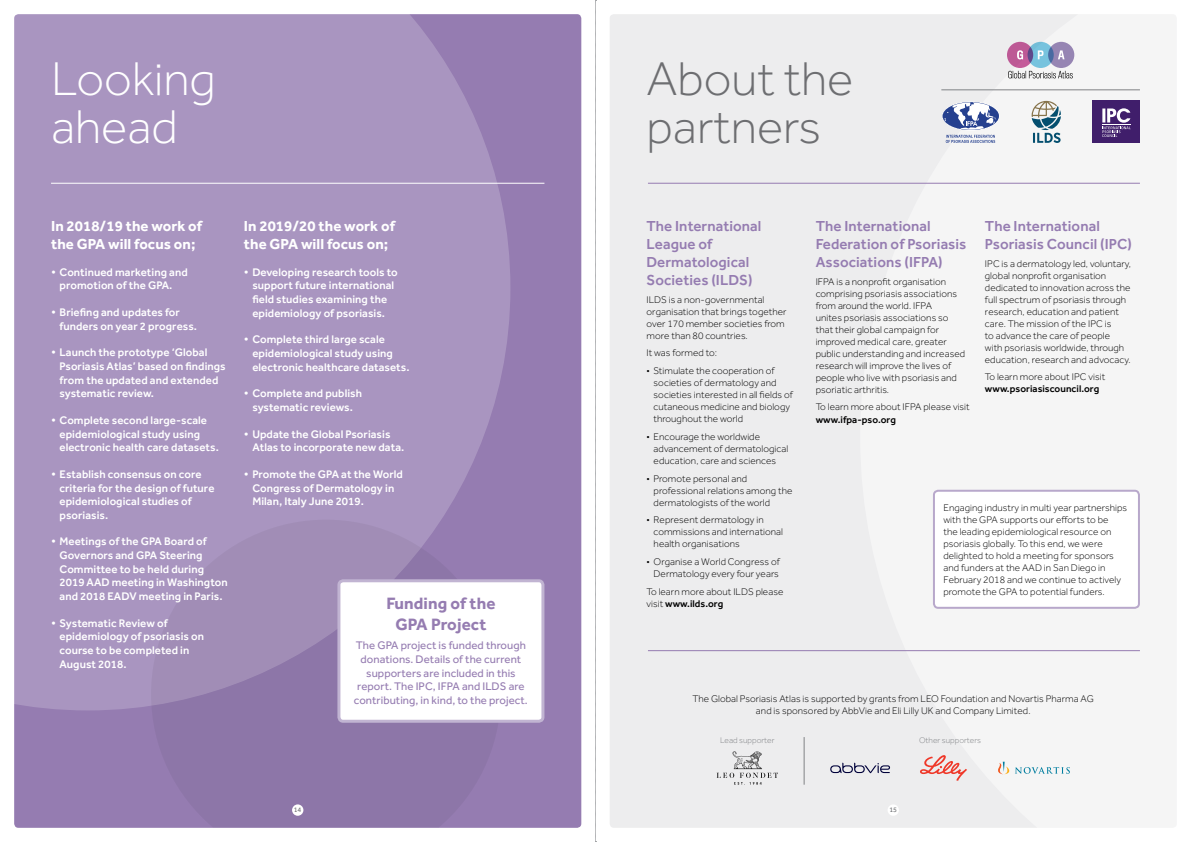
<style>
.page{position:relative;width:1191px;height:842px;background:#fff}
.page>*{position:absolute;margin:0;border:0;box-sizing:border-box;transform-origin:0 0}
.t1{font:300 49px/48px "Effra";color:#6d6e71}
.t2{font:300 49px/48px "Effra";color:#fff}
.t3{font:700 17px/20.4px "Effra";letter-spacing:.005em;color:#957cb1;text-align:center}
.t4{font:500 15px/18px "Effra";letter-spacing:.005em;color:#957cb1}
.t5{font:700 15px/18px "Effra";letter-spacing:.005em;color:#fff}
.t6{font:500 11.4px/13.7px "Effra";letter-spacing:.005em;color:#fff}
.t7{font:11.4px/13.7px "Effra";letter-spacing:.005em;color:#957cb1;text-align:center}
.t8{font:300 10px/12px "Effra";letter-spacing:.005em;color:#000}
.t9{font:300 8.4px "Effra";color:#808285}
.t10{font:7px "Effra";color:#6d6e71}
.s1{font-weight:500}
</style>
<div class="page">
<div style="left:609px;top:14px;width:567px;height:814px;background:#ededee;border-radius:4px"></div>
<div style="left:14px;top:14px;width:567px;height:814px;background:#957cb1;border-radius:4px"></div>
<div style="left:14px;top:14px;width:496px;height:696px;background:#a995c0"></div>
<svg style="left:860px;top:41px;width:314px;height:787px"></svg>
<svg style="left:151px;top:520px;width:350px;height:308px"></svg>
<hr style="left:648px;top:183px;width:492px;height:1px;background:#957cb1">
<hr style="left:941px;top:90px;width:199px;height:1px;background:#808285">
<hr style="left:51px;top:183px;width:493px;height:1px;background:#fff">
<hr style="left:648px;top:650px;width:492px;height:1px;background:#957cb1">
<svg style="left:942px;top:102px;width:57px;height:41px"></svg>
<svg style="left:1031px;top:101px;width:30px;height:42px"></svg>
<div style="left:1092px;top:101px;width:48px;height:42px;background:#401e6b"></div>
<svg style="left:1102px;top:108px;width:28px;height:29px"></svg>
<svg style="left:716px;top:751px;width:62px;height:34px"></svg>
<svg style="left:920px;top:755px;width:47px;height:26px"></svg>
<svg style="left:997px;top:762px;width:72px;height:12px"></svg>
<svg style="left:830px;top:763px;width:60px;height:10px"></svg>
<hr style="left:804px;top:737px;width:1px;height:48px;background:#808285">
<div style="left:934px;top:491px;width:205px;height:117px;background:#fff;border-radius:4px"></div>
<div style="left:933px;top:490px;width:207px;height:119px;border:2px solid #b8a8cb;border-radius:4px"></div>
<svg style="left:1007px;top:42px;width:26px;height:26px"></svg>
<svg style="left:1017px;top:50px;width:6px;height:9px"></svg>
<svg style="left:1048px;top:42px;width:26px;height:26px"></svg>
<svg style="left:1058px;top:50px;width:6px;height:9px"></svg>
<svg style="left:1008px;top:71px;width:64px;height:7px"></svg>
<svg style="left:1027px;top:42px;width:26px;height:26px"></svg>
<svg style="left:1037px;top:50px;width:6px;height:9px"></svg>
<div style="left:339px;top:581px;width:204px;height:140px;background:#fff;border-radius:4px"></div>
<div style="left:337px;top:579px;width:207px;height:144px;border:3px solid #c1b4d2;border-radius:4px"></div>
<div style="left:292px;top:804px;width:11px;height:12px;background:#fff;border-radius:50%"></div>
<div style="left:887px;top:804px;width:12px;height:12px;background:#fff;border-radius:50%"></div>
<svg style="left:595px;top:0;width:1px;height:842px"></svg>
<p class="t2" style="left:51px;top:55px;width:166px">Looking ahead</p>
<p class="t1" style="left:646px;top:55px;width:208px">About the partners</p>
<p class="t5" style="left:51px;top:217px;width:153px">In 2018/19 the work of the GPA will focus on;</p>
<p class="t6" style="left:51px;top:265px;width:138px;text-align:center">• Continued marketing and promotion of the GPA.</p>
<p class="t6" style="left:60px;top:305px;width:139px;text-indent:-9px">• Briefing and updates for funders on year 2 progress.</p>
<p class="t6" style="left:60px;top:345px;width:168px;text-indent:-9px">• Launch the prototype ‘Global<br>Psoriasis Atlas’ based on findings from the updated and extended systematic review.</p>
<p class="t6" style="left:60px;top:413px;width:161px;text-indent:-9px">• Complete second large-scale epidemiological study using electronic health care datasets.</p>
<p class="t6" style="left:60px;top:467px;width:156px;text-indent:-9px">• Establish consensus on core criteria for the design of future epidemiological studies of psoriasis.</p>
<p class="t6" style="left:60px;top:535px;width:170px;text-indent:-9px">• Meetings of the GPA Board of<br>Governors and GPA Steering<br>Committee to be held during<br>2019 AAD meeting in Washington and 2018 EADV meeting in Paris.</p>
<p class="t6" style="left:60px;top:616px;width:146px;text-indent:-9px">• Systematic Review of epidemiology of psoriasis on course to be completed in<br>August 2018.</p>
<p class="t5" style="left:244px;top:217px;width:153px">In 2019/20 the work of the GPA will focus on;</p>
<p class="t6" style="left:244px;top:265px;width:155px;text-align:center">• Developing research tools to support future international field studies examining the epidemiology of psoriasis.</p>
<p class="t6" style="left:252px;top:332px;width:159px;text-indent:-9px">• Complete third large scale epidemiological study using electronic healthcare datasets.</p>
<p class="t6" style="left:244px;top:386px;width:120px;text-align:center">• Complete and publish systematic reviews.</p>
<p class="t6" style="left:252px;top:427px;width:153px;text-indent:-9px">• Update the Global Psoriasis<br>Atlas to incorporate new data.</p>
<p class="t6" style="left:252px;top:467px;width:152px;text-indent:-9px">• Promote the GPA at the World<br>Congress of Dermatology in<br>Milan, Italy June 2019.</p>
<p class="t3" style="left:386px;top:593px;width:111px">Funding of the<br>GPA Project</p>
<p class="t7" style="left:354px;top:638px;width:175px">The GPA project is funded through donations. Details of the current supporters are included in this report. The IPC, IFPA and ILDS are contributing, in kind, to the project.</p>
<p class="t4" style="left:646px;top:217px;width:116px">The International<br>League of<br>Dermatological<br>Societies (ILDS)</p>
<p class="t8" style="left:646px;top:293px;width:141px">ILDS is a non-governmental organisation that brings together over 170 member societies from more than 80 countries.</p>
<p class="t8" style="left:646px;top:347px;width:72px">It was formed to:</p>
<p class="t8" style="left:653px;top:365px;width:141px;text-indent:-7px">• Stimulate the cooperation of societies of dermatology and societies interested in all fields of cutaneous medicine and biology throughout the world</p>
<p class="t8" style="left:653px;top:430px;width:136px;text-indent:-7px">• Encourage the worldwide advancement of dermatological education, care and sciences</p>
<p class="t8" style="left:653px;top:472px;width:140px;text-indent:-7px">• Promote personal and professional relations among the dermatologists of the world</p>
<p class="t8" style="left:653px;top:514px;width:131px;text-indent:-7px">• Represent dermatology in commissions and international health organisations</p>
<p class="t8" style="left:646px;top:555px;width:135px;text-align:center">• Organise a World Congress of<br>Dermatology every four years</p>
<p class="t8" style="left:646px;top:585px;width:138px">To learn more about ILDS please visit <span class="s1">www.ilds.org</span></p>
<p class="t4" style="left:815px;top:217px;width:152px">The International<br>Federation of Psoriasis<br>Associations (IFPA)</p>
<p class="t8" style="left:815px;top:275px;width:151px">IFPA is a nonprofit organisation comprising psoriasis associations from around the world. IFPA<br>unites psoriasis associations so that their global campaign for improved medical care, greater public understanding and increased research will improve the lives of people who live with psoriasis and psoriatic arthritis.</p>
<p class="t8" style="left:815px;top:401px;width:155px">To learn more about IFPA please visit <span class="s1">www.ifpa-pso.org</span></p>
<p class="t4" style="left:985px;top:217px;width:148px">The International<br>Psoriasis Council (IPC)</p>
<p class="t8" style="left:985px;top:257px;width:147px">IPC is a dermatology led, voluntary, global nonprofit organisation dedicated to innovation across the full spectrum of psoriasis through research, education and patient care. The mission of the IPC is<br>to advance the care of people<br>with psoriasis worldwide, through education, research and advocacy.</p>
<p class="t8" style="left:985px;top:371px;width:122px">To learn more about IPC visit <span class="s1">www.psoriasiscouncil.org</span></p>
<p class="t8" style="left:943px;top:501px;width:185px">Engaging industry in multi year partnerships with the GPA supports our efforts to be<br>the leading epidemiological resource on psoriasis globally. To this end, we were delighted to hold a meeting for sponsors and funders at the AAD in San Diego in February 2018 and we continue to actively promote the GPA to potential funders.</p>
<p class="t8" style="left:692px;top:693px;width:403px;text-align:center">The Global Psoriasis Atlas is supported by grants from LEO Foundation and Novartis Pharma AG and is sponsored by AbbVie and Eli Lilly UK and Company Limited.</p>
<p class="t9" style="left:720px;top:735px;width:56px">Lead supporter</p>
<p class="t9" style="left:919px;top:735px;width:63px">Other supporters</p>
<p class="t10" style="left:294px;top:806px;width:9px">14</p>
<p class="t10" style="left:889px;top:806px;width:9px">15</p>
</div>
